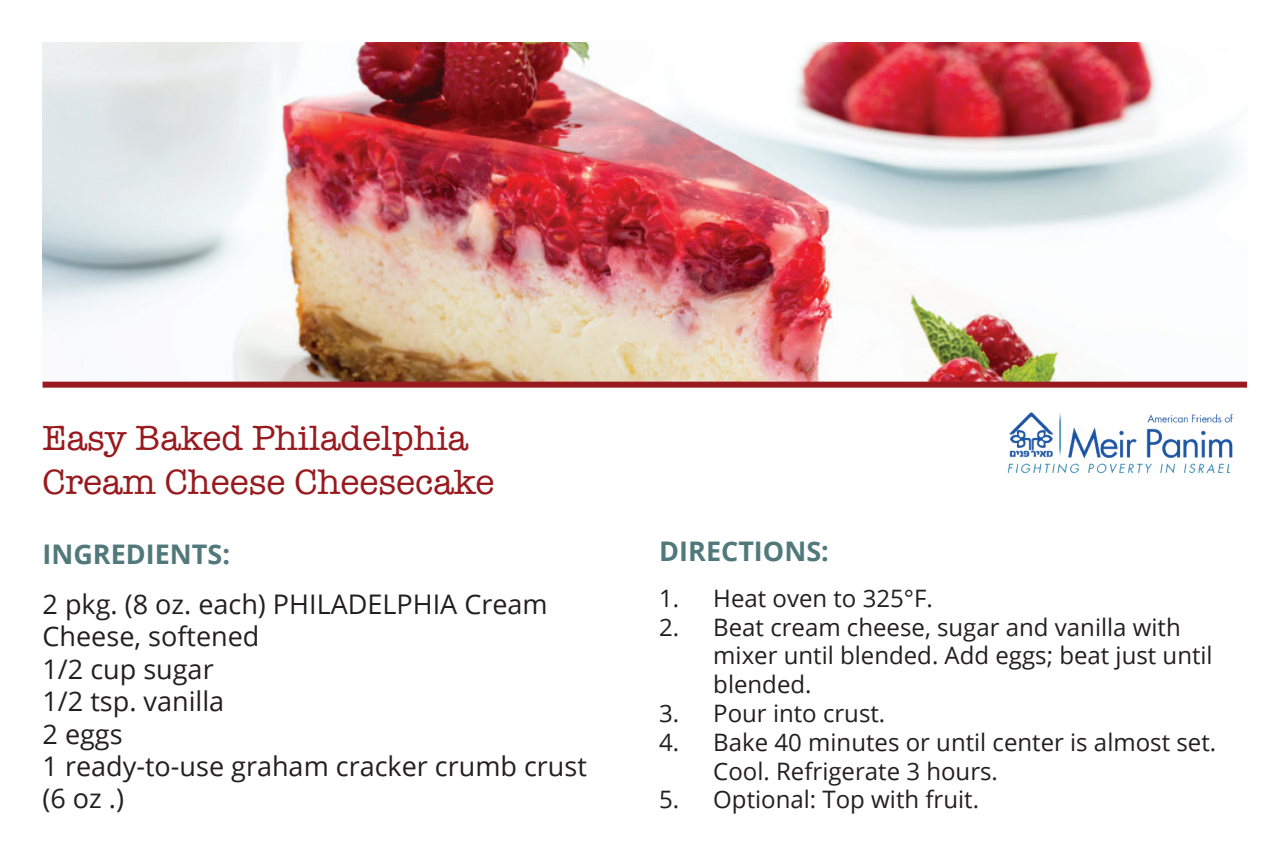
<style>
.page{position:relative;width:1276px;height:851px;background:#fff}
.page>*{position:absolute;margin:0;border:0;box-sizing:border-box;transform-origin:0 0}
.t1{font:36px/43.2px "American Typewriter";color:#981a1e}
.t2{font:27px/32.4px "Open Sans";color:#231f20}
.t3{font:700 27px "Open Sans";color:#51787a}
.t4{font:24px/28.8px "Open Sans";color:#231f20}
</style>
<div class="page">
<img style="left:43px;top:43px;width:1196px;height:338px">
<div style="left:43px;top:381px;width:1204px;height:6px;background:#981a1e"></div>
<img style="left:1007px;top:412px;width:226px;height:62px">
<h1 class="t1" style="left:43px;top:415px;width:453px">Easy Baked Philadelphia<br>Cream Cheese Cheesecake</h1>
<p class="t3" style="left:43px;top:535px;width:189px">INGREDIENTS:</p>
<p class="t2" style="left:43px;top:587px;width:546px">2 pkg. (8 oz. each) PHILADELPHIA Cream<br>Cheese, softened<br>1/2 cup sugar<br>1/2 tsp. vanilla<br>2 eggs<br>1 ready-to-use graham cracker crumb crust (6 oz .)</p>
<p class="t3" style="left:659px;top:532px;width:171px">DIRECTIONS:</p>
<p class="t4" style="left:659px;top:583px;width:275px">1. Heat oven to 325°F.</p>
<p class="t4" style="left:713px;top:611px;width:501px;text-indent:-54px">2. Beat cream cheese, sugar and vanilla with mixer until blended. Add eggs; beat just until blended.</p>
<p class="t4" style="left:659px;top:698px;width:227px">3. Pour into crust.</p>
<p class="t4" style="left:713px;top:727px;width:504px;text-indent:-54px">4. Bake 40 minutes or until center is almost set.<br>Cool. Refrigerate 3 hours.</p>
<p class="t4" style="left:659px;top:784px;width:321px">5. Optional: Top with fruit.</p>
</div>
